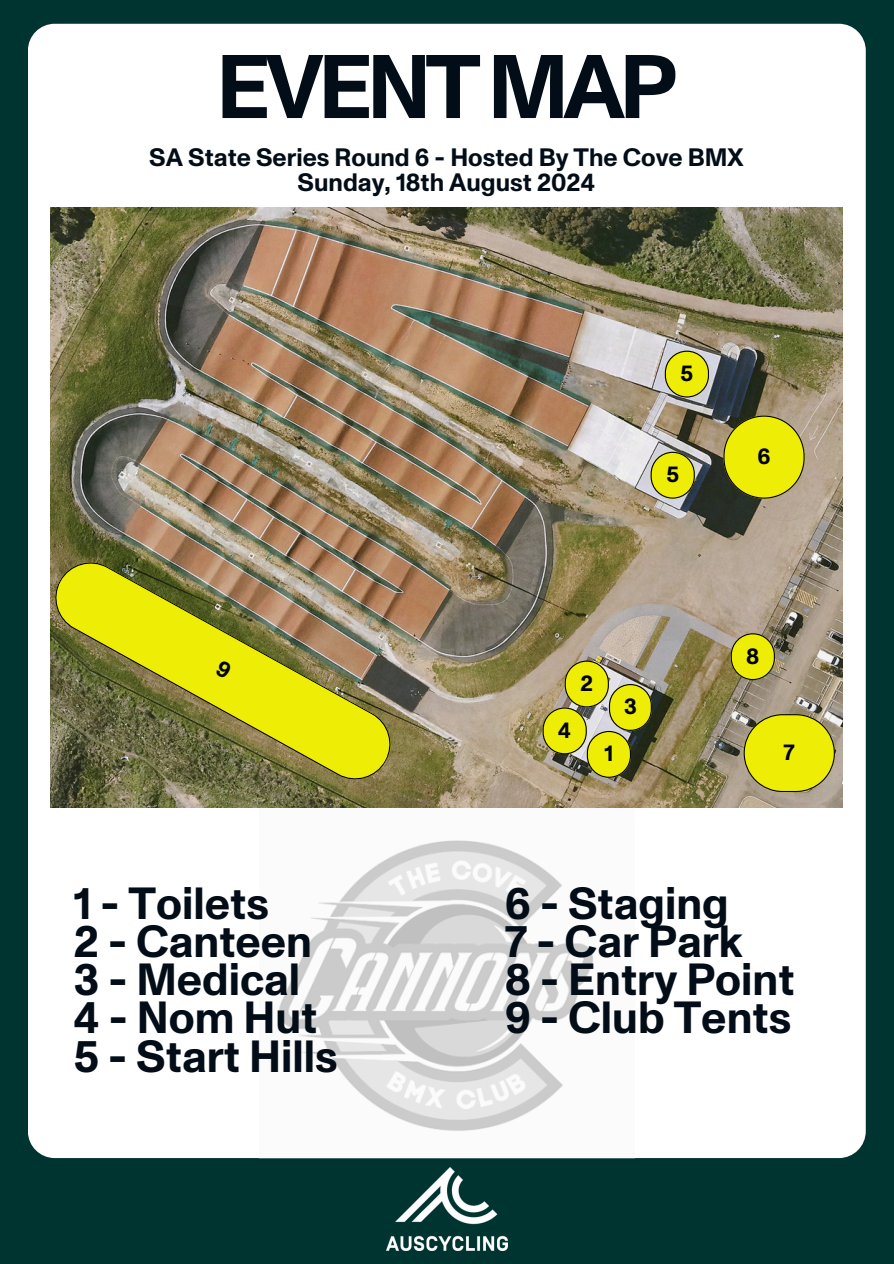
<style>
.page{position:relative;width:894px;height:1264px;background:#fff}
.page>*{position:absolute;margin:0;border:0;box-sizing:border-box;transform-origin:0 0}
.t1{font:700 90px "ABC Monument Grotesk Unlicensed Trial";letter-spacing:-.06em;color:#030d17}
.t2{font:700 45px/38.2px "ABC Monument Grotesk Unlicensed Trial";color:#030d17}
.t3{font:700 25.2px/24.9px "ABC Monument Grotesk Unlicensed Trial";color:#030d17;text-align:center}
.t4{font:700 22.5px "ABC Monument Grotesk Unlicensed Trial";color:#000}
</style>
<div class="page">
<div style="left:0;top:0;width:893px;height:1263px;background:#003430"></div>
<div style="left:28px;top:24px;width:837px;height:1134px;background:#fff;border-radius:27px"></div>
<img style="left:386px;top:1167px;width:121px;height:83px">
<img style="left:259px;top:807px;width:375px;height:324px">
<img style="left:51px;top:207px;width:791px;height:600px">
<svg style="left:542px;top:660px;width:109px;height:117px"></svg>
<svg style="left:650px;top:452px;width:44px;height:46px"></svg>
<svg style="left:664px;top:350px;width:44px;height:47px"></svg>
<svg style="left:723px;top:415px;width:81px;height:83px"></svg>
<svg style="left:743px;top:714px;width:91px;height:78px"></svg>
<svg style="left:730px;top:633px;width:44px;height:47px"></svg>
<img style="left:50px;top:557px;width:345px;height:227px">
<svg style="left:215px;top:659px;width:17px;height:20px"></svg>
<h3 class="t1" style="left:216px;top:27px;width:462px">EVENTMAP</h3>
<h2 class="t3" style="left:149px;top:146px;width:595px">SA State Series Round 6 - Hosted By The Cove BMX<br>Sunday, 18th August 2024</h2>
<p class="t4" style="left:680px;top:358px;width:14px">5</p>
<p class="t4" style="left:666px;top:459px;width:14px">5</p>
<p class="t4" style="left:757px;top:441px;width:15px">6</p>
<p class="t4" style="left:580px;top:668px;width:14px">2</p>
<p class="t4" style="left:558px;top:715px;width:14px">4</p>
<p class="t4" style="left:604px;top:738px;width:10px">1</p>
<p class="t4" style="left:624px;top:691px;width:14px">3</p>
<p class="t4" style="left:746px;top:641px;width:15px">8</p>
<p class="t4" style="left:783px;top:737px;width:13px">7</p>
<p class="t2" style="left:74px;top:885px;width:265px">1 - Toilets<br>2 - Canteen<br>3 - Medical<br>4 - Nom Hut<br>5 - Start Hills</p>
<p class="t2" style="left:504px;top:885px;width:291px">6 - Staging<br>7 - Car Park<br>8 - Entry Point<br>9 - Club Tents</p>
</div>
